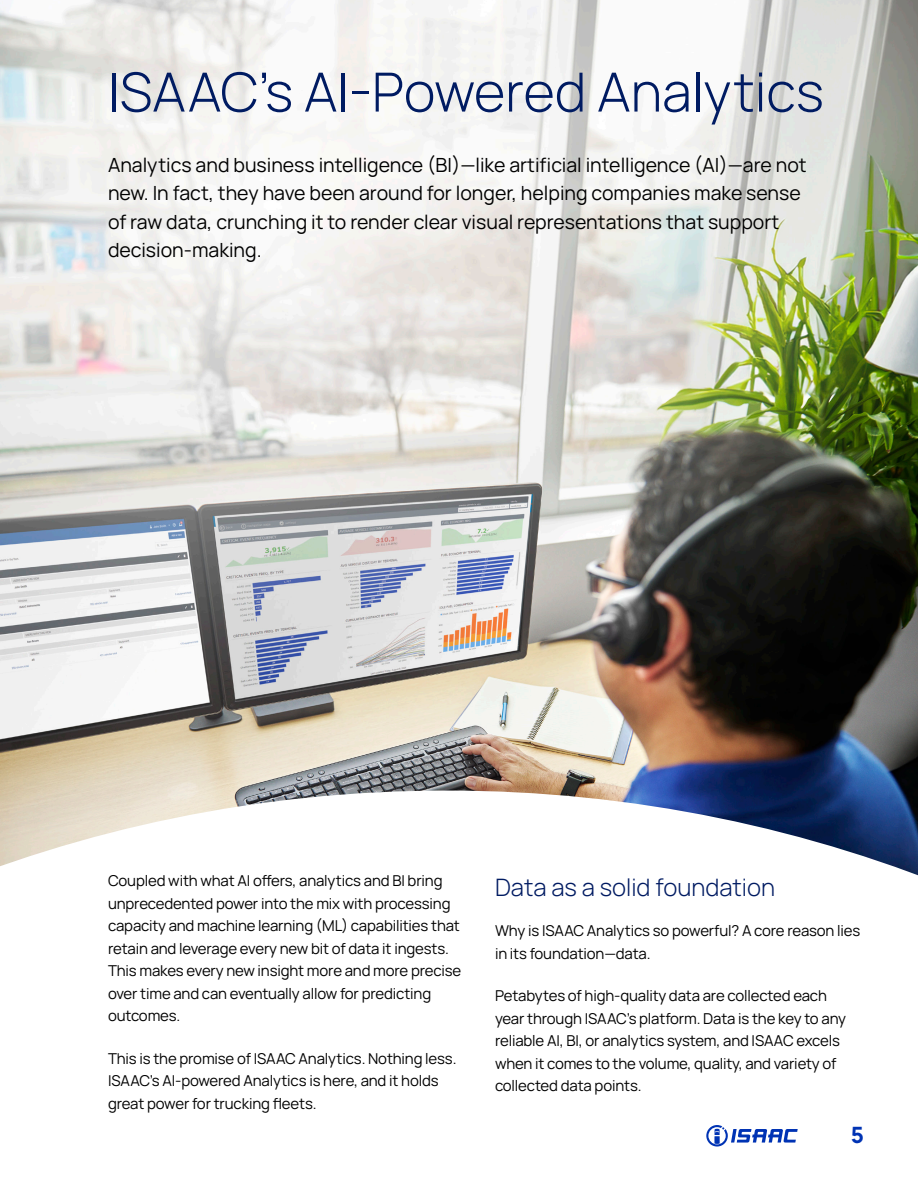
<style>
.page{position:relative;width:918px;height:1188px;background:#fff}
.page>*{position:absolute;margin:0;border:0;box-sizing:border-box;transform-origin:0 0}
.t1{font:300 54px "Manrope";color:#001b62}
.t2{font:300 24px "Manrope";color:#001b62}
.t3{font:800 22.5px "Manrope";color:#0033b4}
.t4{font:19.5px/28.5px "Manrope";color:#000}
.t5{font:15px/22.5px "Manrope";letter-spacing:-.01em;color:#000}
</style>
<div class="page">
<img style="left:0;top:0;width:918px;height:791px">
<svg style="left:0;top:791px;width:918px;height:85px"></svg>
<svg style="left:706px;top:1125px;width:92px;height:22px"></svg>
<h1 class="t1" style="left:108px;top:53px;width:717px">ISAAC’s AI-Powered Analytics</h1>
<p class="t4" style="left:108px;top:150px;width:700px">Analytics and business intelligence (BI)—like artificial intelligence (AI)—are not new. In fact, they have been around for longer, helping companies make sense of raw data, crunching it to render clear visual representations that support decision-making.</p>
<p class="t5" style="left:108px;top:869px;width:355px">Coupled with what AI offers, analytics and BI bring unprecedented power into the mix with processing capacity and machine learning (ML) capabilities that retain and leverage every new bit of data it ingests.<br>This makes every new insight more and more precise over time and can eventually allow for predicting outcomes.</p>
<p class="t5" style="left:108px;top:1046px;width:350px">This is the promise of ISAAC Analytics. Nothing less.<br>ISAAC’s AI-powered Analytics is here, and it holds great power for trucking fleets.</p>
<p class="t2" style="left:495px;top:870px;width:282px">Data as a solid foundation</p>
<p class="t5" style="left:495px;top:919px;width:367px">Why is ISAAC Analytics so powerful? A core reason lies in its foundation—data.</p>
<p class="t5" style="left:495px;top:984px;width:353px">Petabytes of high-quality data are collected each year through ISAAC’s platform. Data is the key to any reliable AI, BI, or analytics system, and ISAAC excels when it comes to the volume, quality, and variety of collected data points.</p>
<h3 class="t3" style="left:851px;top:1115px;width:15px">5</h3>
</div>
